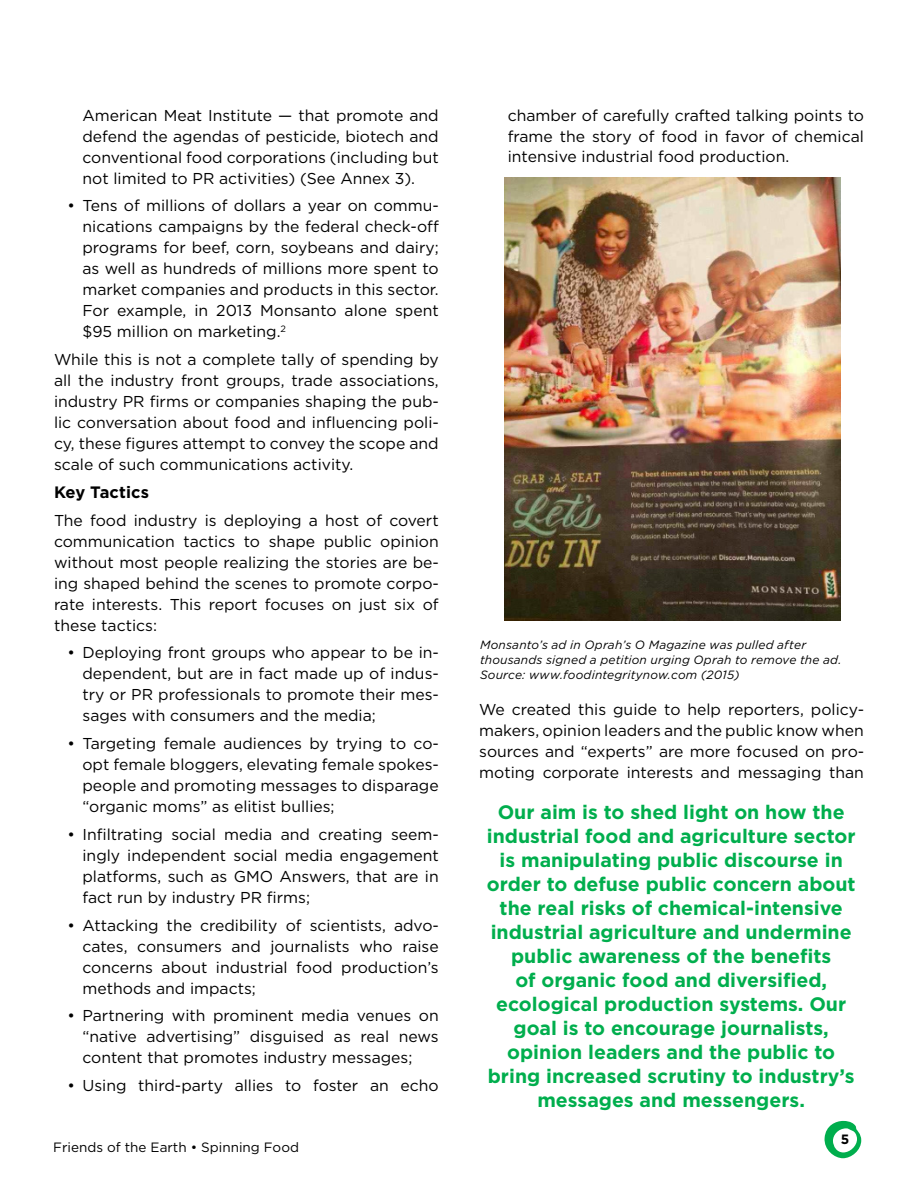
<style>
.page{position:relative;width:918px;height:1188px;background:#fff}
.page>*{position:absolute;margin:0;border:0;box-sizing:border-box;transform-origin:0 0}
.t1{font:700 19.5px/24px "Gotham";color:#00ae4d;text-align:center}
.t2{font:700 16.5px "Gotham";letter-spacing:.005em;color:#000}
.t3{font:15.75px/21px "Gotham";color:#000;text-align:justify}
.t4{font:13.5px "Gotham";color:#000}
.t5{font:700 13.5px "Gotham";color:#000}
.t6{font:italic 12px/15px "Gotham";letter-spacing:.015em;color:#000}
</style>
<div class="page">
<svg style="left:825px;top:1121px;width:36px;height:37px"></svg>
<img style="left:504px;top:177px;width:337px;height:443px">
<p class="t3" style="left:82px;top:104px;width:358px">American Meat Institute — that promote and defend the agendas of pesticide, biotech and conventional food corporations (including but not limited to PR activities) (See Annex 3).</p>
<p class="t3" style="left:82px;top:195px;width:358px;text-indent:-15px">• Tens of millions of dollars a year on commu&shy;nications campaigns by the federal check-off programs for beef, corn, soybeans and dairy; as well as hundreds of millions more spent to market companies and products in this sector.<br>For example, in 2013 Monsanto alone spent $95 million on marketing.<sup>2</sup></p>
<p class="t3" style="left:54px;top:349px;width:386px">While this is not a complete tally of spending by all the industry front groups, trade associations, industry PR firms or companies shaping the pub&shy;lic conversation about food and influencing poli&shy;cy, these figures attempt to convey the scope and scale of such communications activity.</p>
<p class="t2" style="left:54px;top:482px;width:97px">Key Tactics</p>
<p class="t3" style="left:54px;top:509px;width:387px">The food industry is deploying a host of covert communication tactics to shape public opinion without most people realizing the stories are be&shy;ing shaped behind the scenes to promote corpo&shy;rate interests. This report focuses on just six of these tactics:</p>
<p class="t3" style="left:82px;top:642px;width:358px;text-indent:-15px">• Deploying front groups who appear to be in&shy;dependent, but are in fact made up of indus&shy;try or PR professionals to promote their mes&shy;sages with consumers and the media;</p>
<p class="t3" style="left:82px;top:733px;width:358px;text-indent:-15px">• Targeting female audiences by trying to co&shy;opt female bloggers, elevating female spokes&shy;people and promoting messages to disparage “organic moms” as elitist bullies;</p>
<p class="t3" style="left:82px;top:824px;width:358px;text-indent:-15px">• Infiltrating social media and creating seem&shy;ingly independent social media engagement platforms, such as GMO Answers, that are in fact run by industry PR firms;</p>
<p class="t3" style="left:82px;top:914px;width:358px;text-indent:-15px">• Attacking the credibility of scientists, advo&shy;cates, consumers and journalists who raise concerns about industrial food production’s methods and impacts;</p>
<p class="t3" style="left:82px;top:1005px;width:358px;text-indent:-15px">• Partnering with prominent media venues on “native advertising” disguised as real news content that promotes industry messages;</p>
<p class="t3" style="left:67px;top:1075px;width:373px">• Using third-party allies to foster an echo</p>
<p class="t4" style="left:53px;top:1139px;width:247px">Friends of the Earth • Spinning Food</p>
<p class="t3" style="left:508px;top:104px;width:358px">chamber of carefully crafted talking points to frame the story of food in favor of chemical intensive industrial food production.</p>
<p class="t6" style="left:480px;top:637px;width:363px">Monsanto’s ad in Oprah’s O Magazine was pulled after thousands signed a petition urging Oprah to remove the ad.<br>Source: www.foodintegritynow.com (2015)</p>
<p class="t3" style="left:479px;top:699px;width:387px">We created this guide to help reporters, policy&shy;makers, opinion leaders and the public know when sources and “experts” are more focused on pro&shy;moting corporate interests and messaging than</p>
<p class="t1" style="left:487px;top:800px;width:370px">Our aim is to shed light on how the industrial food and agriculture sector is manipulating public discourse in order to defuse public concern about the real risks of chemical-intensive industrial agriculture and undermine public awareness of the benefits<br>of organic food and diversified, ecological production systems. Our goal is to encourage journalists, opinion leaders and the public to bring increased scrutiny to industry’s messages and messengers.</p>
<p class="t5" style="left:841px;top:1131px;width:10px">5</p>
</div>
